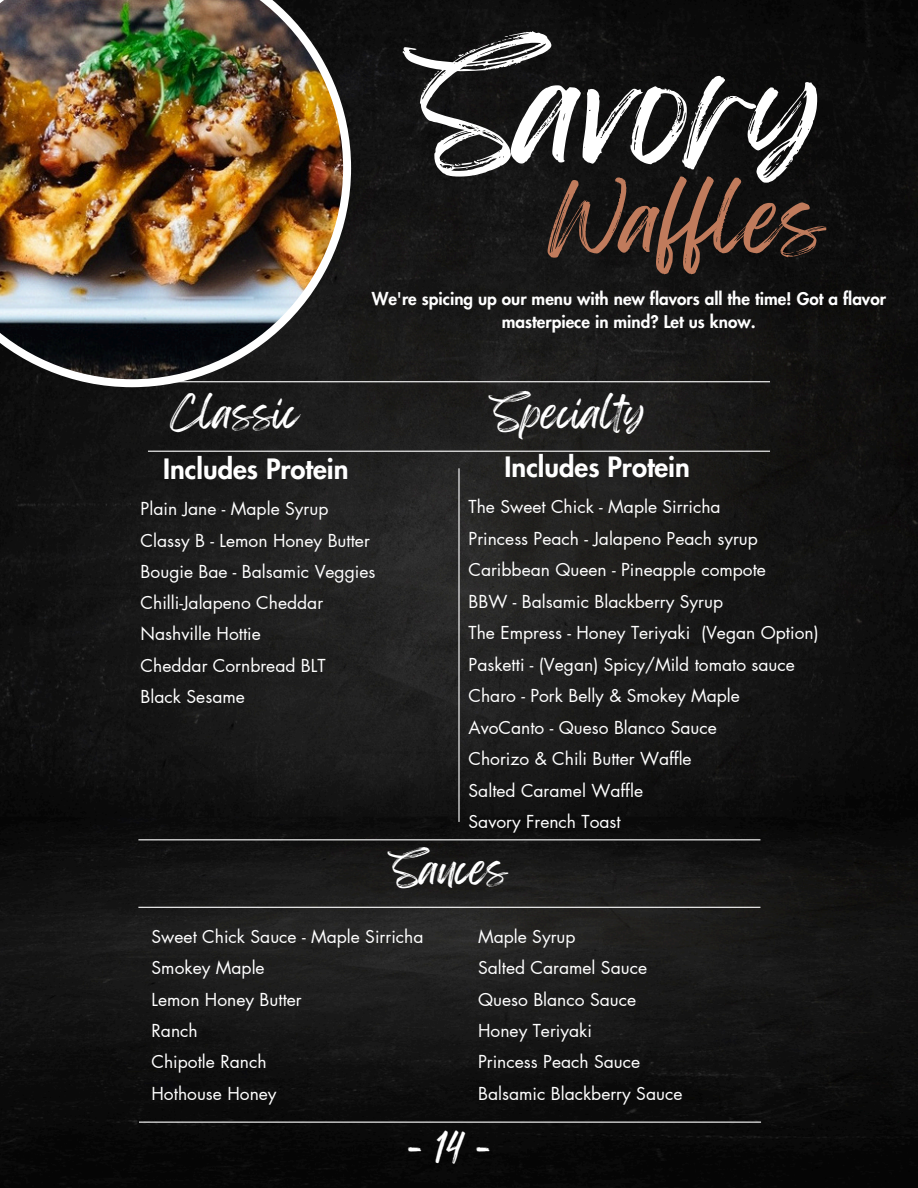
<style>
.page{position:relative;width:918px;height:1188px;background:#fff}
.page>*{position:absolute;margin:0;border:0;box-sizing:border-box;transform-origin:0 0}
.t1{font:131.85px "Feeling Passionate";color:#fff}
.t2{font:79.05px "Feeling Passionate";color:#c07b5c}
.t3{font:37.65px "Feeling Passionate";color:#fff}
.t4{font:37.5px "Feeling Passionate";color:#fff}
.t5{font:33px "Feeling Passionate";color:#fff}
.t6{font:800 27.45px "Futura LT Pro";color:#fff}
.t7{font:17.4px "Futura LT Pro";color:#fff}
.t8{font:800 17.1px/23.5px "Futura LT Pro";color:#fff;text-align:center}
</style>
<div class="page">
<img style="left:0;top:0;width:918px;height:1188px">
<hr style="left:148px;top:381px;width:622px;height:1px;background:#fff">
<hr style="left:148px;top:451px;width:622px;height:1px;background:#fff">
<hr style="left:458px;top:468px;width:2px;height:354px;background:#fff">
<hr style="left:138px;top:839px;width:622px;height:1px;background:#fff">
<hr style="left:139px;top:1122px;width:622px;height:1px;background:#fff">
<hr style="left:138px;top:907px;width:622px;height:1px;background:#fff">
<img style="left:0;top:0;width:351px;height:387px">
<p class="t1" style="left:420px;top:2px;width:405px">Savory</p>
<h1 class="t2" style="left:547px;top:156px;width:280px">Waffles</h1>
<p class="t8" style="left:372px;top:287px;width:516px">We're spicing up our menu with new flavors all the time! Got a flavor masterpiece in mind? Let us know.</p>
<h2 class="t3" style="left:171px;top:382px;width:130px">Classic</h2>
<h6 class="t3" style="left:494px;top:382px;width:153px">Specialty</h6>
<p class="t6" style="left:163px;top:456px;width:187px">Includes Protein</p>
<p class="t6" style="left:505px;top:454px;width:187px">Includes Protein</p>
<h3 class="t7" style="left:141px;top:501px;width:189px">Plain Jane - Maple Syrup</h3>
<h3 class="t7" style="left:141px;top:532px;width:231px">Classy B - Lemon Honey Butter</h3>
<h5 class="t7" style="left:141px;top:563px;width:236px">Bougie Bae - Balsamic Veggies</h5>
<h5 class="t7" style="left:141px;top:595px;width:184px">Chilli-Jalapeno Cheddar</h5>
<p class="t7" style="left:141px;top:626px;width:122px">Nashville Hottie</p>
<p class="t7" style="left:141px;top:657px;width:186px">Cheddar Cornbread BLT</p>
<p class="t7" style="left:141px;top:689px;width:106px">Black Sesame</p>
<p class="t7" style="left:469px;top:499px;width:254px">The Sweet Chick - Maple Sirricha</p>
<p class="t7" style="left:469px;top:530px;width:291px">Princess Peach - Jalapeno Peach syrup</p>
<p class="t7" style="left:469px;top:562px;width:299px">Caribbean Queen - Pineapple compote</p>
<p class="t7" style="left:469px;top:593px;width:256px">BBW - Balsamic Blackberry Syrup</p>
<p class="t7" style="left:469px;top:625px;width:352px">The Empress - Honey Teriyaki (Vegan Option)</p>
<p class="t7" style="left:469px;top:656px;width:328px">Pasketti - (Vegan) Spicy/Mild tomato sauce</p>
<p class="t7" style="left:469px;top:688px;width:273px">Charo - Pork Belly &amp; Smokey Maple</p>
<p class="t7" style="left:469px;top:719px;width:250px">AvoCanto - Queso Blanco Sauce</p>
<p class="t7" style="left:469px;top:751px;width:225px">Chorizo &amp; Chili Butter Waffle</p>
<p class="t7" style="left:469px;top:782px;width:176px">Salted Caramel Waffle</p>
<p class="t7" style="left:469px;top:814px;width:154px">Savory French Toast</p>
<p class="t4" style="left:392px;top:839px;width:117px">Sauces</p>
<p class="t7" style="left:152px;top:929px;width:274px">Sweet Chick Sauce - Maple Sirricha</p>
<p class="t7" style="left:152px;top:960px;width:115px">Smokey Maple</p>
<p class="t7" style="left:152px;top:991px;width:152px">Lemon Honey Butter</p>
<p class="t7" style="left:152px;top:1023px;width:48px">Ranch</p>
<h3 class="t7" style="left:152px;top:1054px;width:117px">Chipotle Ranch</h3>
<p class="t7" style="left:152px;top:1085px;width:127px">Hothouse Honey</p>
<p class="t7" style="left:478px;top:929px;width:99px">Maple Syrup</p>
<p class="t7" style="left:478px;top:960px;width:171px">Salted Caramel Sauce</p>
<p class="t7" style="left:478px;top:991px;width:160px">Queso Blanco Sauce</p>
<p class="t7" style="left:478px;top:1023px;width:115px">Honey Teriyaki</p>
<p class="t7" style="left:478px;top:1054px;width:164px">Princess Peach Sauce</p>
<p class="t7" style="left:478px;top:1085px;width:206px">Balsamic Blackberry Sauce</p>
<h4 class="t5" style="left:408px;top:1121px;width:84px">-14-</h4>
</div>
